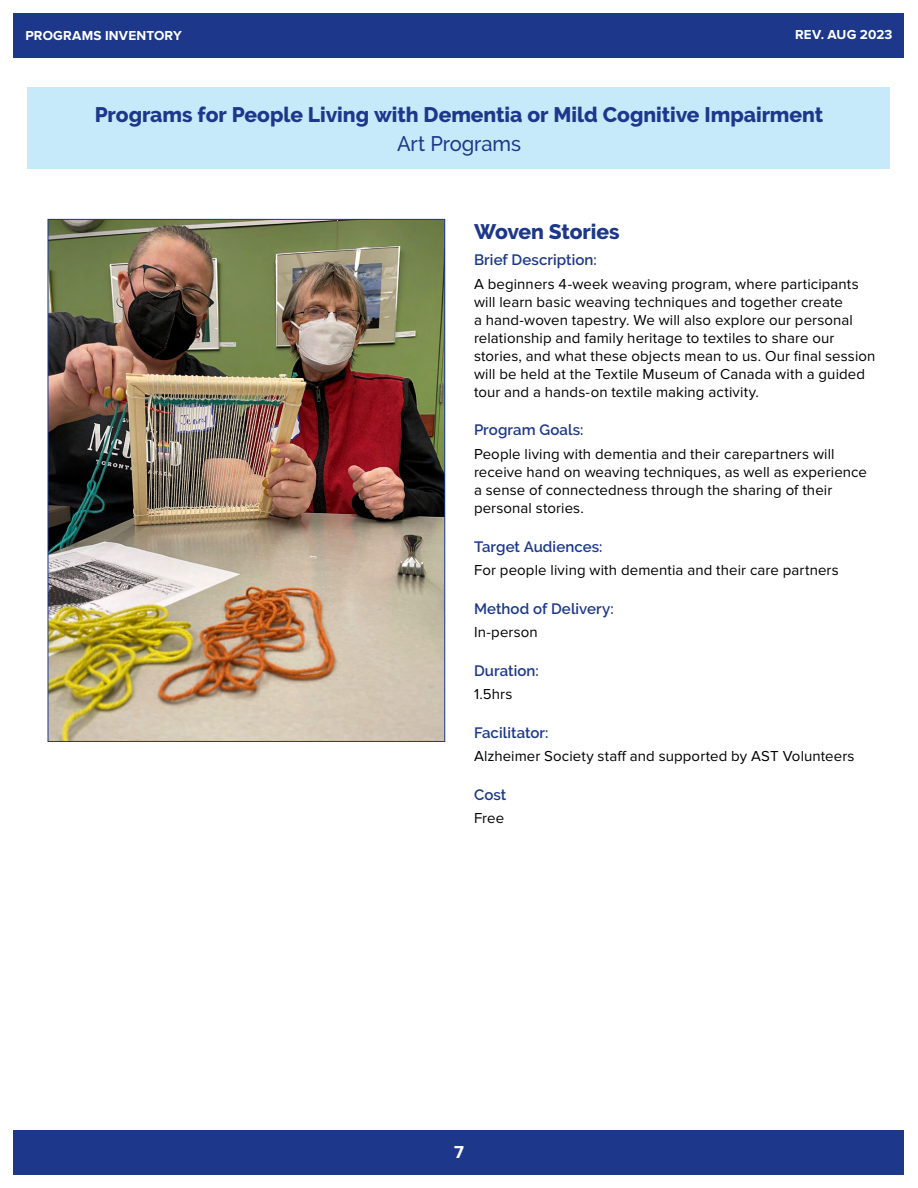
<style>
.page{position:relative;width:918px;height:1188px;background:#fff}
.page>*{position:absolute;margin:0;border:0;box-sizing:border-box;transform-origin:0 0}
.t1{font:800 21px "Raleway";color:#1d388b}
.t2{font:500 21px "Raleway";letter-spacing:-.005em;color:#1d388b;scale:.96 1}
.t3{font:700 18px "Proxima Nova";color:#fff}
.t4{font:15px/18px "Proxima Nova";letter-spacing:.005em;color:#000}
.t5{font:600 15px "Raleway";letter-spacing:.005em;color:#1d388b}
.t6{font:700 13.5px "Proxima Nova";letter-spacing:.015em;color:#fff}
</style>
<div class="page">
<div style="left:14px;top:1130px;width:890px;height:44px;background:#1d388b"></div>
<div style="left:14px;top:14px;width:890px;height:44px;background:#1d388b"></div>
<div style="left:28px;top:87px;width:862px;height:82px;background:#c7eafb"></div>
<img style="left:50px;top:221px;width:393px;height:519px">
<p class="t6" style="left:26px;top:28px;width:158px">PROGRAMS INVENTORY</p>
<p class="t6" style="left:795px;top:26px;width:99px">REV. AUG 2023</p>
<h1 class="t1" style="left:95px;top:103px;width:730px">Programs for People Living with Dementia or Mild Cognitive Impairment</h1>
<h1 class="t2" style="left:397px;top:131px;width:131px">Art Programs</h1>
<h1 class="t1" style="left:474px;top:219px;width:147px">Woven Stories</h1>
<p class="t5" style="left:474px;top:251px;width:124px">Brief Description:</p>
<p class="t4" style="left:474px;top:275px;width:403px">A beginners 4-week weaving program, where participants will learn basic weaving techniques and together create<br>a hand-woven tapestry. We will also explore our personal relationship and family heritage to textiles to share our stories, and what these objects mean to us. Our final session will be held at the Textile Museum of Canada with a guided tour and a hands-on textile making activity.</p>
<p class="t5" style="left:474px;top:422px;width:111px">Program Goals:</p>
<p class="t4" style="left:474px;top:445px;width:395px">People living with dementia and their carepartners will receive hand on weaving techniques, as well as experience a sense of connectedness through the sharing of their personal stories.</p>
<p class="t5" style="left:474px;top:538px;width:130px">Target Audiences:</p>
<p class="t4" style="left:474px;top:561px;width:366px">For people living with dementia and their care partners</p>
<p class="t5" style="left:474px;top:600px;width:141px">Method of Delivery:</p>
<p class="t4" style="left:474px;top:623px;width:65px">In-person</p>
<p class="t5" style="left:474px;top:662px;width:66px">Duration:</p>
<p class="t4" style="left:474px;top:685px;width:40px">1.5hrs</p>
<p class="t5" style="left:474px;top:724px;width:76px">Facilitator:</p>
<p class="t4" style="left:474px;top:748px;width:382px">Alzheimer Society staff and supported by AST Volunteers</p>
<p class="t5" style="left:474px;top:786px;width:34px">Cost</p>
<p class="t4" style="left:474px;top:810px;width:32px">Free</p>
<p class="t3" style="left:454px;top:1141px;width:11px">7</p>
</div>
